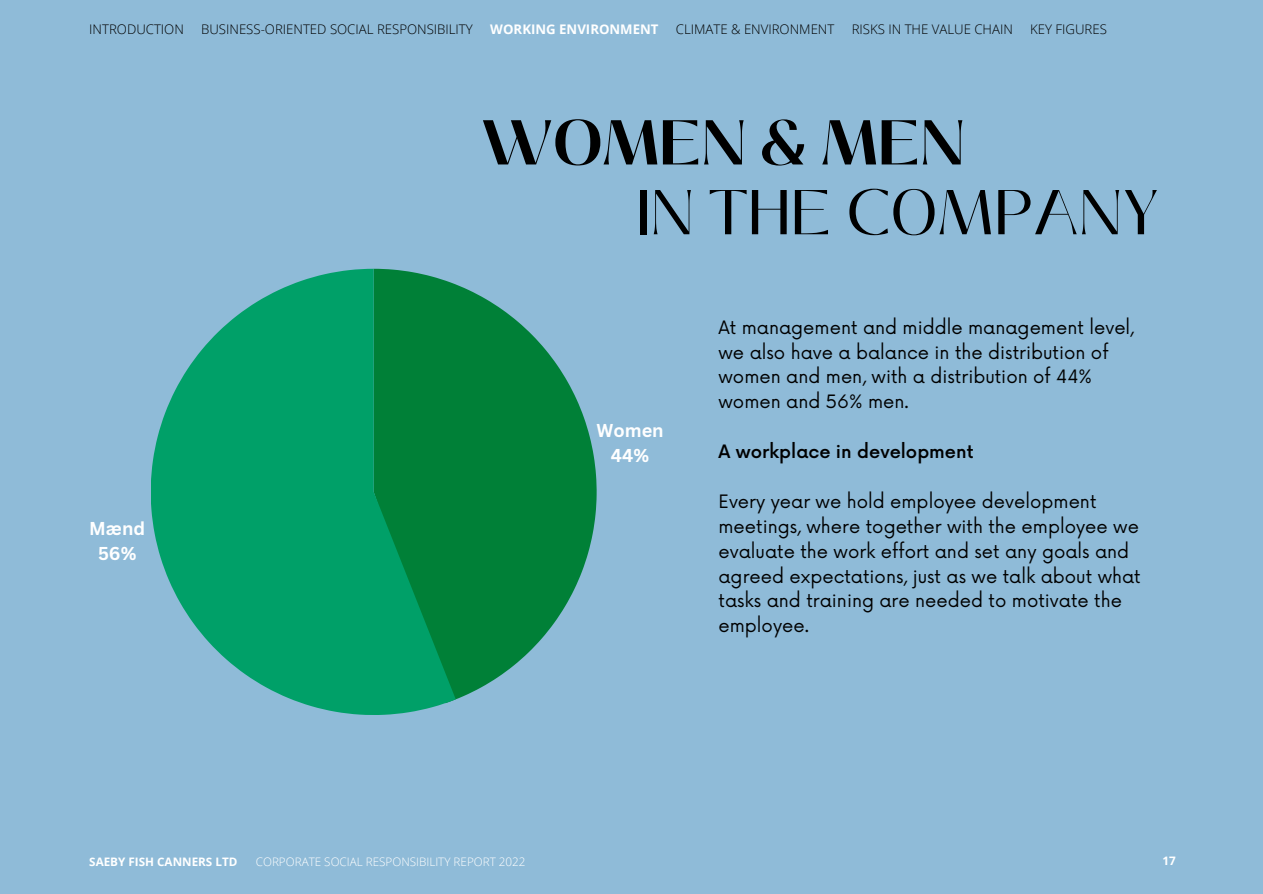
<style>
.page{position:relative;width:1263px;height:894px;background:#fff}
.page>*{position:absolute;margin:0;border:0;box-sizing:border-box;transform-origin:0 0}
.t1{font:63px "Black Mango";color:#000}
.t2{font:700 63px "Black Mango";color:#000}
.t3{font:700 18.15px/24.8px "Canva Sans";color:#fff;text-align:center}
.t4{font:18px/24.8px "Now";color:#000}
.t5{font:500 18px "Now";color:#000}
.t6{font:300 13.2px "Open Sans";color:#000}
.t7{font:700 13.2px "Open Sans";color:#fff}
.t8{font:300 11.7px "Open Sans";color:#fff}
.t9{font:700 11.7px "Open Sans";color:#fff}
</style>
<div class="page">
<div style="left:0;top:0;width:1263px;height:893px;background:#8fbbd8"></div>
<svg style="left:456px;top:284px;width:141px;height:416px;fill:#008037"></svg>
<svg style="left:151px;top:269px;width:305px;height:445px;fill:#00a068"></svg>
<p class="t6" style="left:89px;top:20px;width:96px">INTRODUCTION</p>
<p class="t6" style="left:201px;top:20px;width:273px">BUSINESS-ORIENTED SOCIAL RESPONSIBILITY</p>
<p class="t7" style="left:490px;top:20px;width:170px">WORKING ENVIRONMENT</p>
<p class="t6" style="left:676px;top:20px;width:160px">CLIMATE &amp; ENVIRONMENT</p>
<p class="t6" style="left:852px;top:20px;width:163px">RISKS IN THE VALUE CHAIN</p>
<p class="t6" style="left:1030px;top:20px;width:78px">KEY FIGURES</p>
<p class="t3" style="left:89px;top:515px;width:57px">Mænd<br>56%</p>
<h1 class="t2" style="left:481px;top:95px;width:485px">WOMEN &amp; MEN</h1>
<h1 class="t1" style="left:636px;top:165px;width:524px">IN THE COMPANY</h1>
<p class="t3" style="left:596px;top:417px;width:69px">Women<br>44%</p>
<p class="t4" style="left:718px;top:316px;width:417px">At management and middle management level, we also have a balance in the distribution of women and men, with a distribution of 44% women and 56% men.</p>
<p class="t5" style="left:718px;top:441px;width:257px">A workplace in development</p>
<p class="t4" style="left:718px;top:490px;width:424px">Every year we hold employee development meetings, where together with the employee we evaluate the work effort and set any goals and agreed expectations, just as we talk about what tasks and training are needed to motivate the employee.</p>
<p class="t9" style="left:89px;top:853px;width:150px">SAEBY FISH CANNERS LTD</p>
<p class="t8" style="left:256px;top:853px;width:271px">CORPORATE SOCIAL RESPONSIBILITY REPORT 2022</p>
<p class="t9" style="left:1162px;top:851px;width:15px">17</p>
</div>
